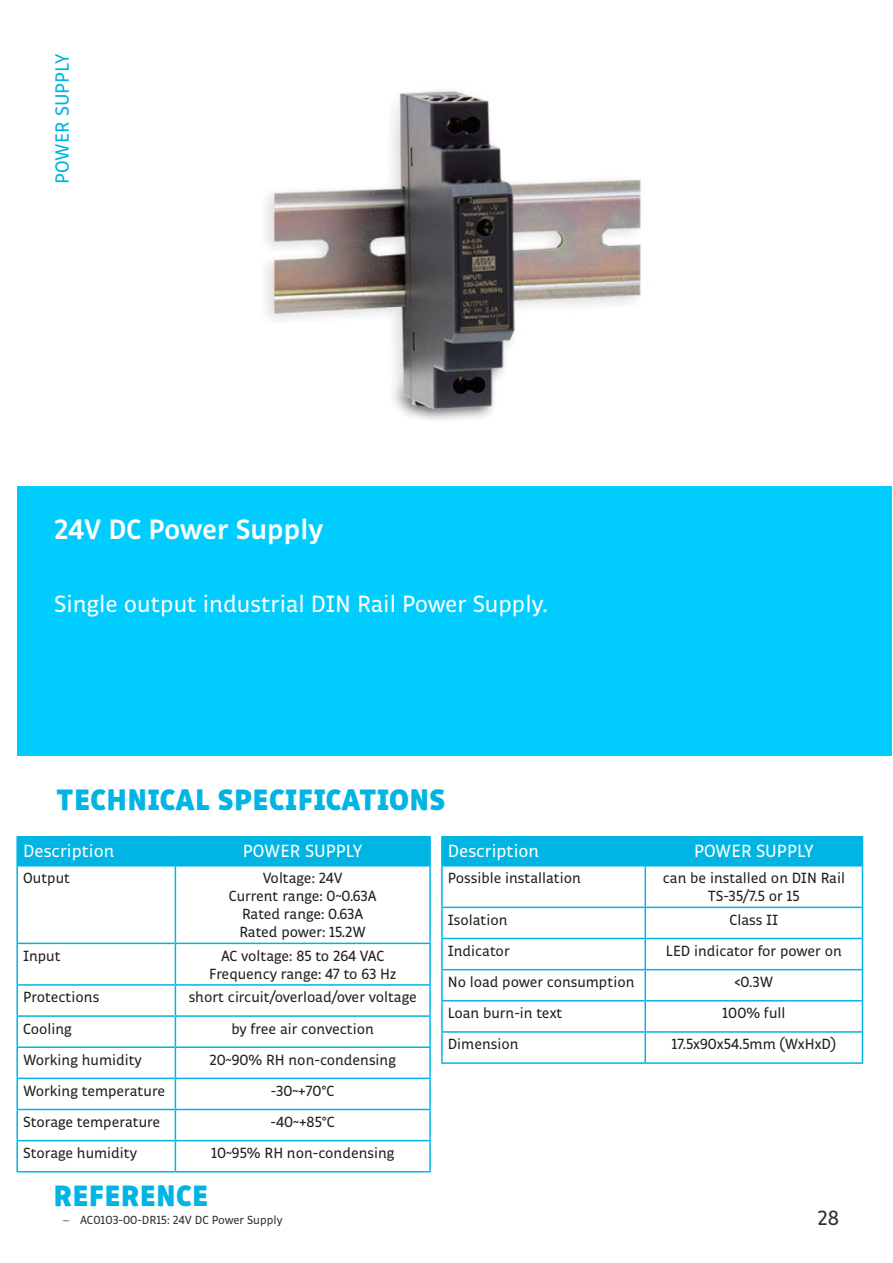
<style>
.page{position:relative;width:893px;height:1263px;background:#fff}
.page>*{position:absolute;margin:0;border:0;box-sizing:border-box;transform-origin:0 0}
.t1{font:900 30px "Respublika FY";letter-spacing:.01em;color:#00b4e3}
.t2{font:700 28.5px "Respublika FY";color:#fff}
.t3{font:24px "Respublika FY";color:#fff}
.t4{font:21px "Respublika FY";color:#343230}
.t5{font:19.5px "Respublika FY";color:#00b4e3}
.t6{font:18px "Respublika FY";color:#fff}
.t7{font:15px/18px "Respublika FY";color:#231f20;text-align:center}
.t8{font:12px "Respublika FY";color:#343230}
.s1{font-family:"Adobe Caslon Pro"}
</style>
<div class="page">
<div style="left:17px;top:486px;width:875px;height:269px;background:#00cdfe"></div>
<img style="left:264px;top:90px;width:378px;height:330px">
<hr style="left:16px;top:836px;width:159px;height:1px;background:#00b4e3">
<hr style="left:16px;top:837px;width:2px;height:28px;background:#00b4e3">
<hr style="left:175px;top:836px;width:256px;height:1px;background:#00b4e3">
<div style="left:17px;top:837px;width:412px;height:28px;background:#00b4e3"></div>
<hr style="left:429px;top:837px;width:2px;height:28px;background:#00b4e3">
<hr style="left:16px;top:865px;width:159px;height:1px;background:#00b4e3">
<hr style="left:175px;top:865px;width:256px;height:1px;background:#00b4e3">
<hr style="left:16px;top:866px;width:2px;height:77px;background:#00b4e3">
<hr style="left:175px;top:866px;width:1px;height:77px;background:#00b4e3">
<hr style="left:429px;top:866px;width:2px;height:77px;background:#00b4e3">
<hr style="left:16px;top:943px;width:159px;height:1px;background:#00b4e3">
<hr style="left:16px;top:944px;width:2px;height:40px;background:#00b4e3">
<hr style="left:175px;top:943px;width:256px;height:1px;background:#00b4e3">
<hr style="left:175px;top:944px;width:1px;height:40px;background:#00b4e3">
<hr style="left:429px;top:944px;width:2px;height:40px;background:#00b4e3">
<hr style="left:16px;top:984px;width:159px;height:2px;background:#00b4e3">
<hr style="left:16px;top:986px;width:2px;height:29px;background:#00b4e3">
<hr style="left:175px;top:984px;width:256px;height:2px;background:#00b4e3">
<hr style="left:429px;top:986px;width:2px;height:29px;background:#00b4e3">
<hr style="left:16px;top:1015px;width:159px;height:2px;background:#00b4e3">
<hr style="left:16px;top:1017px;width:2px;height:29px;background:#00b4e3">
<hr style="left:175px;top:1015px;width:256px;height:2px;background:#00b4e3">
<hr style="left:429px;top:1017px;width:2px;height:29px;background:#00b4e3">
<hr style="left:16px;top:1046px;width:159px;height:2px;background:#00b4e3">
<hr style="left:16px;top:1048px;width:2px;height:29px;background:#00b4e3">
<hr style="left:175px;top:1046px;width:256px;height:2px;background:#00b4e3">
<svg style="left:175px;top:986px;width:1px;height:91px"></svg>
<hr style="left:429px;top:1048px;width:2px;height:29px;background:#00b4e3">
<hr style="left:16px;top:1077px;width:159px;height:2px;background:#00b4e3">
<hr style="left:16px;top:1079px;width:2px;height:30px;background:#00b4e3">
<hr style="left:175px;top:1077px;width:256px;height:2px;background:#00b4e3">
<hr style="left:175px;top:1079px;width:1px;height:30px;background:#00b4e3">
<hr style="left:429px;top:1079px;width:2px;height:30px;background:#00b4e3">
<hr style="left:16px;top:1109px;width:159px;height:1px;background:#00b4e3">
<hr style="left:16px;top:1110px;width:2px;height:30px;background:#00b4e3">
<hr style="left:175px;top:1109px;width:256px;height:1px;background:#00b4e3">
<hr style="left:175px;top:1110px;width:1px;height:30px;background:#00b4e3">
<hr style="left:429px;top:1110px;width:2px;height:30px;background:#00b4e3">
<hr style="left:16px;top:1140px;width:159px;height:1px;background:#00b4e3">
<hr style="left:16px;top:1141px;width:2px;height:30px;background:#00b4e3">
<hr style="left:175px;top:1140px;width:256px;height:1px;background:#00b4e3">
<hr style="left:175px;top:1141px;width:1px;height:30px;background:#00b4e3">
<hr style="left:429px;top:1141px;width:2px;height:30px;background:#00b4e3">
<hr style="left:16px;top:1171px;width:159px;height:1px;background:#00b4e3">
<hr style="left:175px;top:1171px;width:256px;height:1px;background:#00b4e3">
<hr style="left:441px;top:836px;width:204px;height:1px;background:#00b4e3">
<hr style="left:441px;top:837px;width:2px;height:28px;background:#00b4e3">
<hr style="left:645px;top:836px;width:218px;height:1px;background:#00b4e3">
<div style="left:443px;top:837px;width:420px;height:28px;background:#00b4e3"></div>
<hr style="left:441px;top:865px;width:204px;height:1px;background:#00b4e3">
<hr style="left:645px;top:865px;width:218px;height:1px;background:#00b4e3">
<hr style="left:441px;top:866px;width:2px;height:41px;background:#00b4e3">
<hr style="left:644px;top:866px;width:2px;height:41px;background:#00b4e3">
<hr style="left:862px;top:866px;width:1px;height:41px;background:#00b4e3">
<hr style="left:441px;top:907px;width:204px;height:1px;background:#00b4e3">
<hr style="left:441px;top:908px;width:2px;height:30px;background:#00b4e3">
<hr style="left:645px;top:907px;width:218px;height:1px;background:#00b4e3">
<hr style="left:644px;top:908px;width:2px;height:30px;background:#00b4e3">
<hr style="left:862px;top:908px;width:1px;height:30px;background:#00b4e3">
<hr style="left:441px;top:938px;width:204px;height:1px;background:#00b4e3">
<hr style="left:441px;top:939px;width:2px;height:30px;background:#00b4e3">
<hr style="left:645px;top:938px;width:218px;height:1px;background:#00b4e3">
<hr style="left:644px;top:939px;width:2px;height:30px;background:#00b4e3">
<hr style="left:862px;top:939px;width:1px;height:30px;background:#00b4e3">
<hr style="left:441px;top:969px;width:204px;height:1px;background:#00b4e3">
<hr style="left:441px;top:970px;width:2px;height:30px;background:#00b4e3">
<hr style="left:645px;top:969px;width:218px;height:1px;background:#00b4e3">
<hr style="left:644px;top:970px;width:2px;height:30px;background:#00b4e3">
<hr style="left:862px;top:970px;width:1px;height:30px;background:#00b4e3">
<hr style="left:441px;top:1000px;width:204px;height:1px;background:#00b4e3">
<hr style="left:441px;top:1001px;width:2px;height:30px;background:#00b4e3">
<hr style="left:645px;top:1000px;width:218px;height:1px;background:#00b4e3">
<hr style="left:644px;top:1001px;width:2px;height:30px;background:#00b4e3">
<hr style="left:862px;top:1001px;width:1px;height:30px;background:#00b4e3">
<hr style="left:441px;top:1031px;width:204px;height:2px;background:#00b4e3">
<hr style="left:441px;top:1033px;width:2px;height:29px;background:#00b4e3">
<hr style="left:645px;top:1031px;width:218px;height:2px;background:#00b4e3">
<hr style="left:644px;top:1033px;width:2px;height:29px;background:#00b4e3">
<svg style="left:862px;top:1033px;width:1px;height:29px"></svg>
<hr style="left:441px;top:1062px;width:204px;height:2px;background:#00b4e3">
<hr style="left:645px;top:1062px;width:218px;height:2px;background:#00b4e3">
<p class="t5" style="left:51px;top:184px;width:131px;rotate:-90deg">POWER SUPPLY</p>
<p class="t2" style="left:54px;top:512px;width:270px">24V DC Power Supply</p>
<p class="t3" style="left:54px;top:589px;width:495px">Single output industrial DIN Rail Power Supply.</p>
<p class="t1" style="left:56px;top:780px;width:390px">TECHNICAL SPECIFICATIONS</p>
<p class="t6" style="left:23px;top:840px;width:93px">Description</p>
<p class="t6" style="left:243px;top:840px;width:121px">POWER SUPPLY</p>
<p class="t7" style="left:23px;top:870px;width:48px">Output</p>
<p class="t7" style="left:263px;top:870px;width:82px">Voltage: 24V</p>
<p class="t7" style="left:229px;top:888px;width:150px">Current range: 0~0.63A</p>
<p class="t7" style="left:242px;top:906px;width:123px">Rated range: 0.63A</p>
<p class="t7" style="left:239px;top:924px;width:128px">Rated power: 15.2W</p>
<p class="t7" style="left:23px;top:947px;width:39px">Input</p>
<p class="t7" style="left:221px;top:947px;width:165px">AC voltage: 85 to 264 VAC</p>
<p class="t7" style="left:209px;top:965px;width:188px">Frequency range: 47 to 63 Hz</p>
<p class="t7" style="left:23px;top:989px;width:78px">Protections</p>
<p class="t7" style="left:189px;top:989px;width:229px">short circuit/overload/over voltage</p>
<p class="t7" style="left:23px;top:1020px;width:50px">Cooling</p>
<p class="t7" style="left:231px;top:1020px;width:144px">by free air convection</p>
<p class="t7" style="left:23px;top:1051px;width:120px">Working humidity</p>
<p class="t7" style="left:209px;top:1051px;width:188px">20~90% RH non-condensing</p>
<p class="t7" style="left:23px;top:1082px;width:143px">Working temperature</p>
<p class="t7" style="left:271px;top:1082px;width:65px">-30~+70°C</p>
<p class="t7" style="left:23px;top:1113px;width:138px">Storage temperature</p>
<p class="t7" style="left:270px;top:1113px;width:66px">-40~+85°C</p>
<p class="t7" style="left:23px;top:1145px;width:115px">Storage humidity</p>
<p class="t7" style="left:211px;top:1145px;width:185px">10~95% RH non-condensing</p>
<p class="t1" style="left:54px;top:1176px;width:156px">REFERENCE</p>
<p class="t8" style="left:63px;top:1213px;width:221px"><span class="s1">–</span> AC0103-00-DR15: 24V DC Power Supply</p>
<p class="t6" style="left:448px;top:840px;width:93px">Description</p>
<p class="t6" style="left:694px;top:840px;width:121px">POWER SUPPLY</p>
<p class="t7" style="left:448px;top:870px;width:135px">Possible installation</p>
<p class="t7" style="left:663px;top:870px;width:184px">can be installed on DIN Rail<br>TS-35/7.5 or 15</p>
<p class="t7" style="left:448px;top:911px;width:61px">Isolation</p>
<p class="t7" style="left:729px;top:911px;width:51px">Class II</p>
<p class="t7" style="left:448px;top:942px;width:63px">Indicator</p>
<p class="t7" style="left:666px;top:942px;width:177px">LED indicator for power on</p>
<p class="t7" style="left:448px;top:974px;width:188px">No load power consumption</p>
<p class="t7" style="left:734px;top:974px;width:40px">&lt;0.3W</p>
<p class="t7" style="left:448px;top:1005px;width:116px">Loan burn-in text</p>
<p class="t7" style="left:722px;top:1005px;width:65px">100% full</p>
<p class="t7" style="left:448px;top:1036px;width:72px">Dimension</p>
<p class="t7" style="left:671px;top:1036px;width:166px">17.5x90x54.5mm (WxHxD)</p>
<p class="t4" style="left:817px;top:1205px;width:23px">28</p>
</div>
